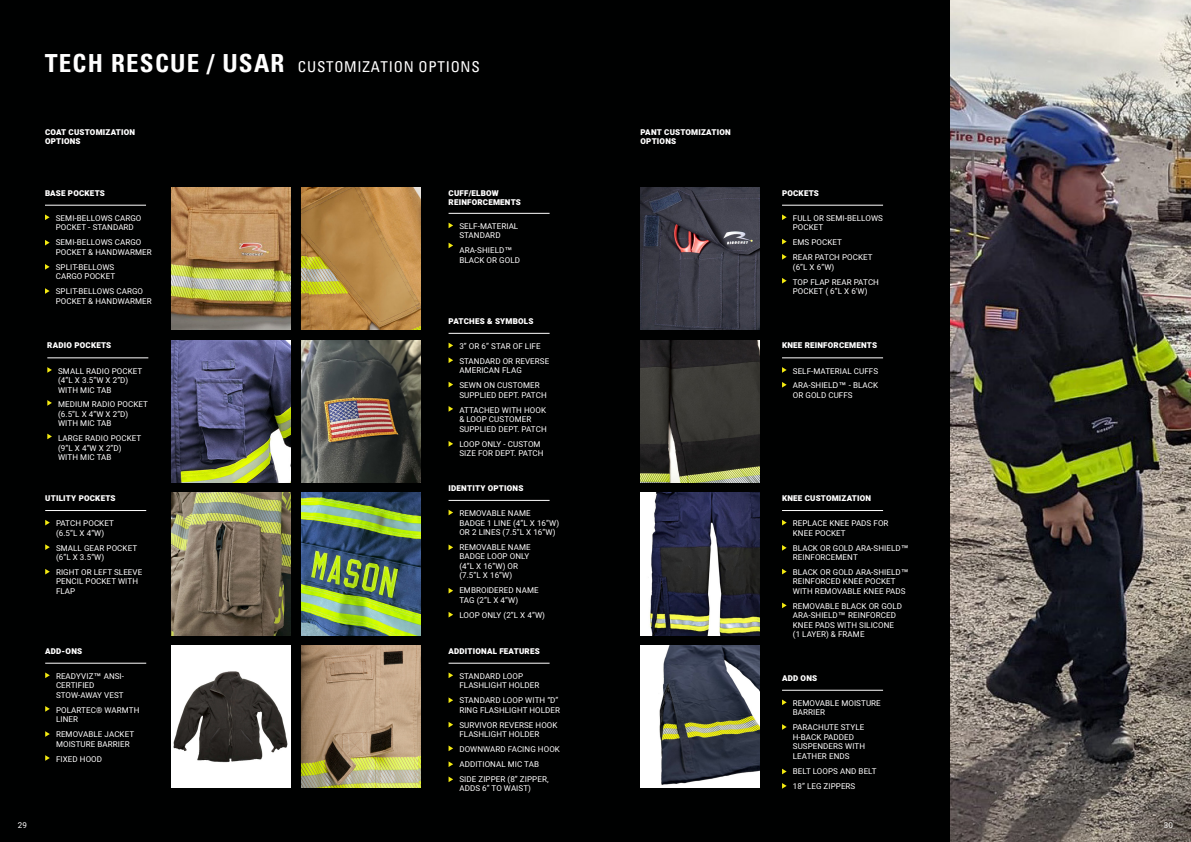
<style>
.page{position:relative;width:1191px;height:842px;background:#000101}
.page>*{position:absolute;margin:0;border:0;box-sizing:border-box;transform-origin:0 0}
.t1{font:condensed 15px "Univers";letter-spacing:.05em;color:#fff}
.t2{font:8px/9.5px "Heebo";letter-spacing:.01em;color:#fff}
.t3{font:900 8px/9.6px "Heebo";letter-spacing:.025em;color:#fff}
.s1{font-weight:700;font-size:25px}
.s2{font-family:"Helvetica"}
</style>
<div class="page">
<hr style="left:448px;top:500px;width:101px;height:1px;background:#fff">
<svg style="left:448px;top:510px;width:5px;height:5px"></svg>
<svg style="left:448px;top:612px;width:5px;height:5px"></svg>
<hr style="left:47px;top:358px;width:101px;height:1px;background:#fff">
<svg style="left:47px;top:367px;width:5px;height:6px"></svg>
<svg style="left:47px;top:400px;width:5px;height:6px"></svg>
<svg style="left:47px;top:434px;width:5px;height:5px"></svg>
<hr style="left:45px;top:510px;width:101px;height:1px;background:#fff">
<svg style="left:45px;top:520px;width:5px;height:5px"></svg>
<svg style="left:45px;top:544px;width:5px;height:6px"></svg>
<svg style="left:45px;top:569px;width:5px;height:5px"></svg>
<hr style="left:45px;top:205px;width:101px;height:1px;background:#fff">
<svg style="left:45px;top:214px;width:5px;height:6px"></svg>
<svg style="left:45px;top:240px;width:5px;height:5px"></svg>
<svg style="left:45px;top:264px;width:5px;height:6px"></svg>
<svg style="left:45px;top:288px;width:5px;height:6px"></svg>
<hr style="left:448px;top:333px;width:101px;height:1px;background:#fff">
<svg style="left:448px;top:343px;width:5px;height:5px"></svg>
<svg style="left:448px;top:357px;width:5px;height:6px"></svg>
<svg style="left:448px;top:382px;width:5px;height:5px"></svg>
<svg style="left:448px;top:406px;width:5px;height:6px"></svg>
<svg style="left:448px;top:441px;width:5px;height:6px"></svg>
<hr style="left:448px;top:213px;width:101px;height:1px;background:#fff">
<svg style="left:448px;top:223px;width:5px;height:5px"></svg>
<svg style="left:448px;top:243px;width:5px;height:5px"></svg>
<img style="left:171px;top:341px;width:119px;height:141px">
<img style="left:301px;top:340px;width:119px;height:143px">
<img style="left:171px;top:493px;width:119px;height:142px">
<img style="left:301px;top:493px;width:119px;height:142px">
<img style="left:171px;top:645px;width:119px;height:143px">
<img style="left:301px;top:645px;width:119px;height:143px">
<img style="left:171px;top:188px;width:119px;height:142px">
<img style="left:301px;top:187px;width:119px;height:143px">
<hr style="left:45px;top:663px;width:101px;height:1px;background:#fff">
<svg style="left:45px;top:672px;width:5px;height:6px"></svg>
<svg style="left:45px;top:706px;width:5px;height:6px"></svg>
<svg style="left:45px;top:731px;width:5px;height:6px"></svg>
<svg style="left:45px;top:755px;width:5px;height:6px"></svg>
<hr style="left:448px;top:663px;width:101px;height:1px;background:#fff">
<svg style="left:448px;top:672px;width:5px;height:6px"></svg>
<svg style="left:448px;top:697px;width:5px;height:6px"></svg>
<svg style="left:448px;top:722px;width:5px;height:5px"></svg>
<svg style="left:448px;top:745px;width:5px;height:6px"></svg>
<svg style="left:448px;top:761px;width:5px;height:6px"></svg>
<svg style="left:448px;top:776px;width:5px;height:6px"></svg>
<svg style="left:448px;top:544px;width:5px;height:6px"></svg>
<svg style="left:448px;top:588px;width:5px;height:5px"></svg>
<img style="left:640px;top:187px;width:119px;height:143px">
<img style="left:640px;top:340px;width:119px;height:143px">
<img style="left:640px;top:493px;width:119px;height:142px">
<img style="left:640px;top:645px;width:119px;height:143px">
<hr style="left:782px;top:510px;width:101px;height:1px;background:#fff">
<svg style="left:782px;top:520px;width:4px;height:5px"></svg>
<svg style="left:782px;top:545px;width:4px;height:6px"></svg>
<svg style="left:782px;top:569px;width:4px;height:5px"></svg>
<svg style="left:782px;top:603px;width:4px;height:5px"></svg>
<hr style="left:782px;top:358px;width:101px;height:1px;background:#fff">
<svg style="left:782px;top:367px;width:4px;height:6px"></svg>
<svg style="left:782px;top:382px;width:4px;height:6px"></svg>
<hr style="left:782px;top:205px;width:101px;height:1px;background:#fff">
<svg style="left:782px;top:214px;width:4px;height:6px"></svg>
<svg style="left:782px;top:239px;width:4px;height:5px"></svg>
<svg style="left:782px;top:254px;width:4px;height:6px"></svg>
<svg style="left:782px;top:278px;width:4px;height:6px"></svg>
<hr style="left:782px;top:690px;width:101px;height:1px;background:#fff">
<svg style="left:782px;top:699px;width:4px;height:6px"></svg>
<svg style="left:782px;top:724px;width:4px;height:6px"></svg>
<svg style="left:782px;top:769px;width:4px;height:5px"></svg>
<svg style="left:782px;top:783px;width:4px;height:6px"></svg>
<img style="left:950px;top:0;width:241px;height:842px">
<h1 class="t1" style="left:45px;top:57px;width:436px"><span class="s1">TECH RESCUE / USAR</span> CUSTOMIZATION OPTIONS</h1>
<p class="t3" style="left:45px;top:127px;width:92px">COAT CUSTOMIZATION<br>OPTIONS</p>
<p class="t3" style="left:45px;top:188px;width:61px">BASE POCKETS</p>
<p class="t2" style="left:56px;top:213px;width:87px">SEMI-BELLOWS CARGO<br>POCKET - STANDARD</p>
<p class="t2" style="left:56px;top:238px;width:97px">SEMI-BELLOWS CARGO<br>POCKET &amp; HANDWARMER</p>
<p class="t2" style="left:56px;top:262px;width:61px">SPLIT-BELLOWS<br>CARGO POCKET</p>
<p class="t2" style="left:56px;top:286px;width:97px">SPLIT-BELLOWS CARGO<br>POCKET &amp; HANDWARMER</p>
<p class="t3" style="left:47px;top:341px;width:66px">RADIO POCKETS</p>
<p class="t2" style="left:58px;top:366px;width:86px">SMALL RADIO POCKET (4”L X 3.5”W X 2”D)<br>WITH MIC TAB</p>
<p class="t2" style="left:58px;top:400px;width:91px">MEDIUM RADIO POCKET (6.5”L X 4”W X 2”D)<br>WITH MIC TAB</p>
<p class="t2" style="left:58px;top:434px;width:85px">LARGE RADIO POCKET (9”L X 4”W X 2”D)<br>WITH MIC TAB</p>
<p class="t3" style="left:45px;top:494px;width:72px">UTILITY POCKETS</p>
<p class="t2" style="left:56px;top:519px;width:59px">PATCH POCKET (6.5”L X 4”W)</p>
<p class="t2" style="left:56px;top:543px;width:83px">SMALL GEAR POCKET (6”L X 3.5”W)</p>
<p class="t2" style="left:56px;top:567px;width:88px">RIGHT OR LEFT SLEEVE<br>PENCIL POCKET WITH<br>FLAP</p>
<p class="t3" style="left:45px;top:646px;width:39px">ADD-ONS</p>
<p class="t2" style="left:56px;top:671px;width:70px">READYVIZ<span class="s2">™</span> ANSI-<br>CERTIFIED<br>STOW-AWAY VEST</p>
<p class="t2" style="left:56px;top:705px;width:85px">POLARTEC® WARMTH<br>LINER</p>
<p class="t2" style="left:56px;top:729px;width:80px">REMOVABLE JACKET<br>MOISTURE BARRIER</p>
<p class="t2" style="left:56px;top:754px;width:48px">FIXED HOOD</p>
<p class="t3" style="left:448px;top:188px;width:74px">CUFF/ELBOW<br>REINFORCEMENTS</p>
<p class="t2" style="left:459px;top:221px;width:60px">SELF-MATERIAL<br>STANDARD</p>
<p class="t2" style="left:459px;top:246px;width:62px">ARA-SHIELD<span class="s2">™<br></span>BLACK OR GOLD</p>
<p class="t3" style="left:448px;top:317px;width:86px">PATCHES &amp; SYMBOLS</p>
<p class="t2" style="left:459px;top:339px;width:91px;line-height:14.9px">3” OR 6” STAR OF LIFE<br>STANDARD OR REVERSE</p>
<p class="t2" style="left:459px;top:363px;width:82px;line-height:14.9px">AMERICAN FLAG<br>SEWN ON CUSTOMER</p>
<p class="t2" style="left:459px;top:387px;width:89px;line-height:14.9px">SUPPLIED DEPT. PATCH<br>ATTACHED WITH HOOK</p>
<p class="t2" style="left:459px;top:415px;width:89px">&amp; LOOP CUSTOMER<br>SUPPLIED DEPT. PATCH</p>
<p class="t2" style="left:459px;top:439px;width:86px">LOOP ONLY - CUSTOM<br>SIZE FOR DEPT. PATCH</p>
<p class="t3" style="left:448px;top:484px;width:76px">IDENTITY OPTIONS</p>
<p class="t2" style="left:459px;top:508px;width:101px">REMOVABLE NAME<br>BADGE 1 LINE (4”L X 16”W)<br>OR 2 LINES (7.5”L X 16”W)</p>
<p class="t2" style="left:459px;top:542px;width:73px">REMOVABLE NAME<br>BADGE LOOP ONLY (4”L X 16”W) OR (7.5”L X 16”W)</p>
<p class="t2" style="left:459px;top:586px;width:81px">EMBROIDERED NAME<br>TAG (2”L X 4”W)</p>
<p class="t2" style="left:459px;top:610px;width:87px">LOOP ONLY (2”L X 4”W)</p>
<p class="t3" style="left:448px;top:646px;width:93px">ADDITIONAL FEATURES</p>
<p class="t2" style="left:459px;top:671px;width:82px">STANDARD LOOP<br>FLASHLIGHT HOLDER</p>
<p class="t2" style="left:459px;top:696px;width:102px">STANDARD LOOP WITH “D”<br>RING FLASHLIGHT HOLDER</p>
<p class="t2" style="left:459px;top:720px;width:100px">SURVIVOR REVERSE HOOK<br>FLASHLIGHT HOLDER</p>
<p class="t2" style="left:459px;top:742px;width:102px;line-height:14.9px">DOWNWARD FACING HOOK<br>ADDITIONAL MIC TAB<br>SIDE ZIPPER (8” ZIPPER,</p>
<p class="t2" style="left:459px;top:784px;width:73px">ADDS 6” TO WAIST)</p>
<p class="t3" style="left:640px;top:127px;width:92px">PANT CUSTOMIZATION<br>OPTIONS</p>
<p class="t3" style="left:782px;top:188px;width:38px">POCKETS</p>
<p class="t2" style="left:793px;top:213px;width:92px">FULL OR SEMI-BELLOWS<br>POCKET</p>
<p class="t2" style="left:793px;top:235px;width:81px;line-height:14.9px">EMS POCKET<br>REAR PATCH POCKET</p>
<p class="t2" style="left:793px;top:259px;width:88px;line-height:14.9px">(6”L X 6”W)<br>TOP FLAP REAR PATCH</p>
<p class="t2" style="left:793px;top:286px;width:76px">POCKET ( 6”L X 6’W)</p>
<p class="t3" style="left:782px;top:341px;width:97px">KNEE REINFORCEMENTS</p>
<p class="t2" style="left:793px;top:363px;width:87px;line-height:14.9px">SELF-MATERIAL CUFFS<br>ARA-SHIEL<span class="s2">D™</span> - BLACK</p>
<p class="t2" style="left:793px;top:390px;width:61px">OR GOLD CUFFS</p>
<p class="t3" style="left:782px;top:494px;width:91px">KNEE CUSTOMIZATION</p>
<p class="t2" style="left:793px;top:519px;width:97px">REPLACE KNEE PADS FOR<br>KNEE POCKET</p>
<p class="t2" style="left:793px;top:543px;width:117px">BLACK OR GOLD ARA-SHIELD<span class="s2">™<br></span>REINFORCEMENT</p>
<p class="t2" style="left:793px;top:567px;width:117px">BLACK OR GOLD ARA-SHIELD<span class="s2">™<br></span>REINFORCED KNEE POCKET<br>WITH REMOVABLE KNEE PADS</p>
<p class="t2" style="left:793px;top:601px;width:111px">REMOVABLE BLACK OR GOLD<br>ARA-SHIELD<span class="s2">™</span> REINFORCED<br>KNEE PADS WITH SILICONE (1 LAYER) &amp; FRAME</p>
<p class="t3" style="left:782px;top:673px;width:37px">ADD ONS</p>
<p class="t2" style="left:793px;top:698px;width:89px">REMOVABLE MOISTURE<br>BARRIER</p>
<p class="t2" style="left:793px;top:723px;width:74px">PARACHUTE STYLE<br>H-BACK PADDED<br>SUSPENDERS WITH<br>LEATHER ENDS</p>
<p class="t2" style="left:793px;top:763px;width:85px;line-height:14.9px">BELT LOOPS AND BELT<br>18” LEG ZIPPERS</p>
<p class="t2" style="left:18px;top:820px;width:11px">29</p>
<p class="t2" style="left:1164px;top:820px;width:11px">30</p>
</div>
